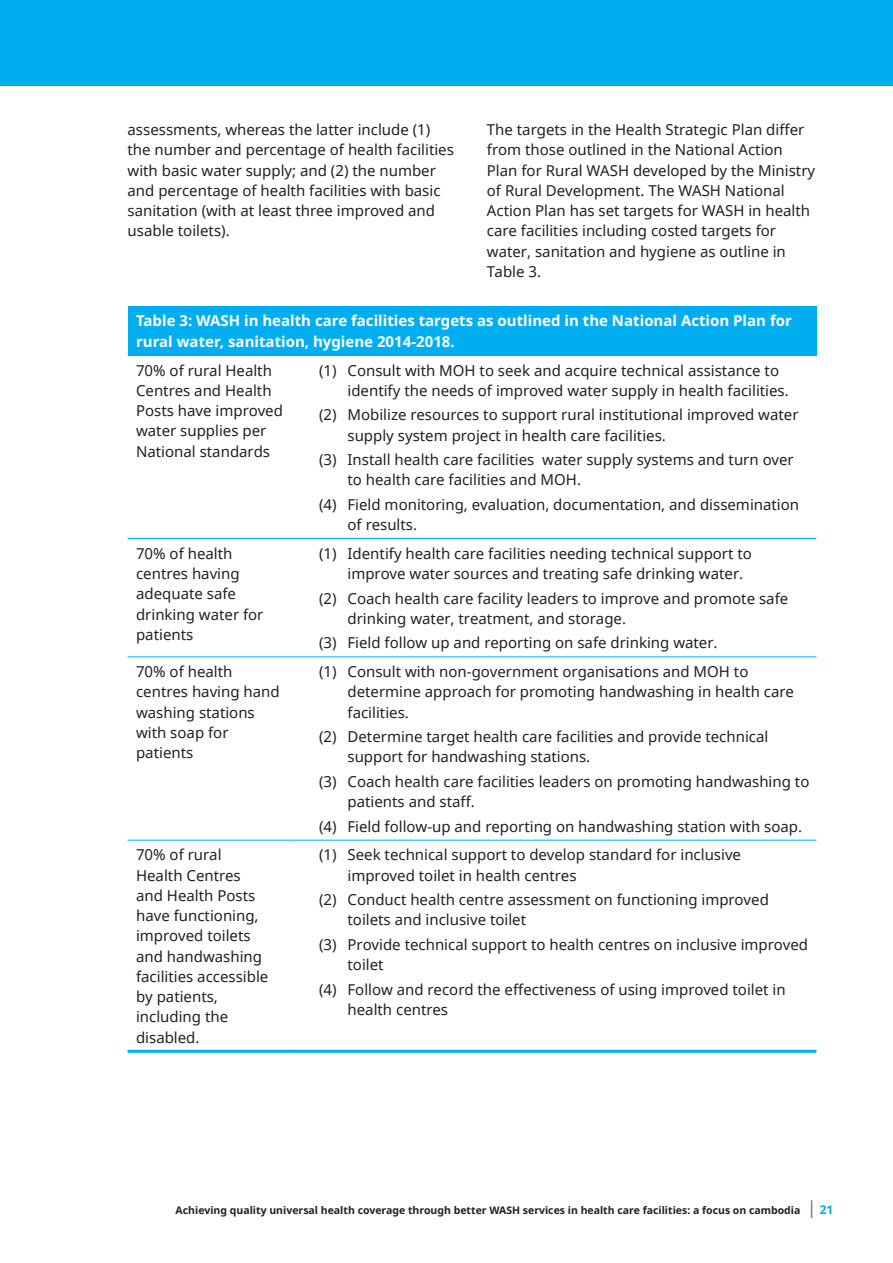
<style>
.page{position:relative;width:893px;height:1263px;background:#fff}
.page>*{position:absolute;margin:0;border:0;box-sizing:border-box;transform-origin:0 0}
.t1{font:15px/20.2px "Noto Sans";color:#231f20}
.Figure{font:700 15px/20.2px "Noto Sans";color:#fff}
.t2{font:700 10.5px "Noto Sans";color:#231f20}
.s1{font-weight:400;font-size:18px;color:#76787b}
.s2{font-size:12px;color:#00aeef}
</style>
<div class="page">
<div style="left:1px;top:0;width:892px;height:85px;background:#00aeef"></div>
<div style="left:128px;top:306px;width:688px;height:49px;background:#00aeef"></div>
<hr style="left:128px;top:355px;width:163px;height:1px;background:#00aeef">
<hr style="left:291px;top:355px;width:525px;height:1px;background:#00aeef">
<hr style="left:128px;top:538px;width:163px;height:1px;background:#00aeef">
<hr style="left:291px;top:538px;width:525px;height:1px;background:#00aeef">
<hr style="left:128px;top:656px;width:163px;height:1px;background:#00aeef">
<hr style="left:291px;top:656px;width:525px;height:1px;background:#00aeef">
<hr style="left:128px;top:840px;width:163px;height:1px;background:#00aeef">
<hr style="left:291px;top:840px;width:525px;height:1px;background:#00aeef">
<hr style="left:128px;top:1050px;width:163px;height:3px;background:#00aeef">
<hr style="left:291px;top:1050px;width:525px;height:3px;background:#00aeef">
<p class="t1" style="left:128px;top:119px;width:328px">assessments, whereas the latter include (1) the number and percentage of health facilities with basic water supply; and (2) the number and percentage of health facilities with basic sanitation (with at least three improved and usable toilets).</p>
<p class="t1" style="left:487px;top:119px;width:330px">The targets in the Health Strategic Plan differ from those outlined in the National Action Plan for Rural WASH developed by the Ministry of Rural Development. The WASH National Action Plan has set targets for WASH in health care facilities including costed targets for water, sanitation and hygiene as outline in Table 3.</p>
<p class="Figure" style="left:136px;top:311px;width:657px">Table 3: WASH in health care facilities targets as outlined in the National Action Plan for rural water, sanitation, hygiene 2014-2018.</p>
<p class="t1" style="left:136px;top:360px;width:148px">70% of rural Health<br>Centres and Health<br>Posts have improved water supplies per<br>National standards</p>
<p class="t1" style="left:348px;top:360px;width:443px;text-indent:-28px">(1) Consult with MOH to seek and acquire technical assistance to identify the needs of improved water supply in health facilities.</p>
<p class="t1" style="left:348px;top:404px;width:453px;text-indent:-28px">(2) Mobilize resources to support rural institutional improved water supply system project in health care facilities.</p>
<p class="t1" style="left:348px;top:449px;width:448px;text-indent:-28px">(3) Install health care facilities water supply systems and turn over to health care facilities and MOH.</p>
<p class="t1" style="left:348px;top:494px;width:453px;text-indent:-28px">(4) Field monitoring, evaluation, documentation, and dissemination of results.</p>
<p class="t1" style="left:136px;top:543px;width:129px">70% of health centres having adequate safe drinking water for patients</p>
<p class="t1" style="left:348px;top:543px;width:406px;text-indent:-28px">(1) Identify health care facilities needing technical support to improve water sources and treating safe drinking water.</p>
<p class="t1" style="left:348px;top:588px;width:442px;text-indent:-28px">(2) Coach health care facility leaders to improve and promote safe drinking water, treatment, and storage.</p>
<p class="t1" style="left:319px;top:632px;width:400px">(3) Field follow up and reporting on safe drinking water.</p>
<p class="t1" style="left:136px;top:661px;width:145px">70% of health centres having hand washing stations with soap for patients</p>
<p class="t1" style="left:348px;top:661px;width:448px;text-indent:-28px">(1) Consult with non-government organisations and MOH to determine approach for promoting handwashing in health care facilities.</p>
<p class="t1" style="left:348px;top:726px;width:422px;text-indent:-28px">(2) Determine target health care facilities and provide technical support for handwashing stations.</p>
<p class="t1" style="left:348px;top:771px;width:463px;text-indent:-28px">(3) Coach health care facilities leaders on promoting handwashing to patients and staff.</p>
<p class="t1" style="left:319px;top:816px;width:485px">(4) Field follow-up and reporting on handwashing station with soap.</p>
<p class="t1" style="left:136px;top:844px;width:134px">70% of rural<br>Health Centres and Health Posts have functioning, improved toilets and handwashing facilities accessible by patients, including the disabled.</p>
<p class="t1" style="left:348px;top:844px;width:395px;text-indent:-28px">(1) Seek technical support to develop standard for inclusive improved toilet in health centres</p>
<p class="t1" style="left:348px;top:889px;width:423px;text-indent:-28px">(2) Conduct health centre assessment on functioning improved toilets and inclusive toilet</p>
<p class="t1" style="left:348px;top:934px;width:462px;text-indent:-28px">(3) Provide technical support to health centres on inclusive improved toilet</p>
<p class="t1" style="left:348px;top:979px;width:440px;text-indent:-28px">(4) Follow and record the effectiveness of using improved toilet in health centres</p>
<p class="t2" style="left:176px;top:1202px;width:659px">Achieving quality universal health coverage through better WASH services in health care facilities: a focus on cambodia <span class="s1">|</span> <span class="s2">21</span></p>
</div>
